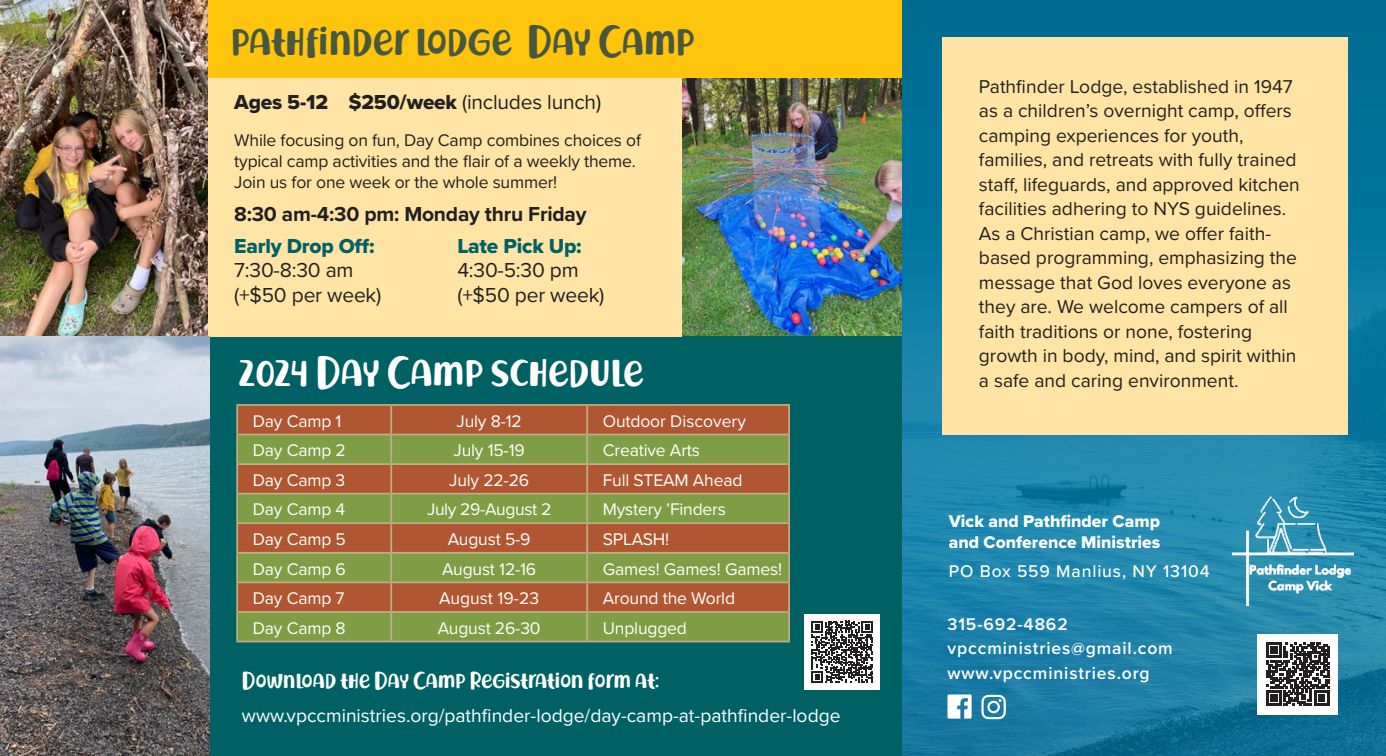
<style>
.page{position:relative;width:1386px;height:756px;background:#fff}
.page>*{position:absolute;margin:0;border:0;box-sizing:border-box;transform-origin:0 0}
.t1{font:38.5px "Richela Kids";color:#48583e}
.t2{font:38.5px "Richela Kids";color:#fff}
.t3{font:21px/24.5px "Proxima Nova";letter-spacing:-.01em;color:#231f20}
.t4{font:21px "Richela Kids";letter-spacing:-.005em;color:#fff}
.t5{font:21px "Proxima Nova Extrabld";letter-spacing:-.01em;color:#231f20}
.t6{font:700 21px "Proxima Nova";letter-spacing:-.01em;color:#231f20}
.t7{font:21px "Proxima Nova Extrabld";letter-spacing:-.01em;color:#006164}
.t8{font:19.25px/24.5px "Proxima Nova";color:#231f20}
.t9{font:19.25px "Proxima Nova";color:#fff}
.t10{font:17.5px "Proxima Nova";letter-spacing:-.01em;color:#fff}
.t11{font:17.5px/21px "Proxima Nova";letter-spacing:-.01em;color:#231f20}
.t12{font:600 17.5px/24.5px "Proxima Nova";letter-spacing:.05em;color:#fff}
.t13{font:17.5px/21px "Proxima Nova Extrabld";color:#fff}
.t14{font:500 17.5px "Proxima Nova";letter-spacing:.05em;color:#fff}
.s1{font-family:"Proxima Nova"}
</style>
<div class="page">
<img style="left:682px;top:77px;width:220px;height:259px">
<svg style="left:902px;top:0;width:484px;height:756px;background:#177ea4"></svg>
<div style="left:207px;top:336px;width:695px;height:420px;background:#006164"></div>
<div style="left:207px;top:77px;width:475px;height:259px;background:#ffe4a6"></div>
<div style="left:942px;top:38px;width:406px;height:397px;background:#ffe4a6"></div>
<div style="left:238px;top:406px;width:550px;height:28px;background:#b05632"></div>
<svg style="left:238px;top:435px;width:550px;height:206px;background:#947e3d"></svg>
<hr style="left:236px;top:404px;width:155px;height:2px;background:#c0ad87">
<hr style="left:236px;top:406px;width:2px;height:28px;background:#c0ad87">
<hr style="left:391px;top:404px;width:196px;height:2px;background:#c0ad87">
<hr style="left:390px;top:406px;width:2px;height:28px;background:#c0ad87">
<hr style="left:587px;top:404px;width:203px;height:2px;background:#c0ad87">
<hr style="left:586px;top:406px;width:2px;height:28px;background:#c0ad87">
<hr style="left:788px;top:406px;width:2px;height:28px;background:#c0ad87">
<hr style="left:236px;top:434px;width:155px;height:1px;background:#c0ad87">
<hr style="left:236px;top:435px;width:2px;height:28px;background:#c0ad87">
<hr style="left:391px;top:434px;width:196px;height:1px;background:#c0ad87">
<hr style="left:390px;top:435px;width:2px;height:28px;background:#c0ad87">
<hr style="left:587px;top:434px;width:203px;height:1px;background:#c0ad87">
<hr style="left:586px;top:435px;width:2px;height:28px;background:#c0ad87">
<hr style="left:788px;top:435px;width:2px;height:28px;background:#c0ad87">
<hr style="left:236px;top:463px;width:155px;height:2px;background:#c0ad87">
<hr style="left:236px;top:465px;width:2px;height:28px;background:#c0ad87">
<hr style="left:391px;top:463px;width:196px;height:2px;background:#c0ad87">
<hr style="left:390px;top:465px;width:2px;height:28px;background:#c0ad87">
<hr style="left:587px;top:463px;width:203px;height:2px;background:#c0ad87">
<hr style="left:586px;top:465px;width:2px;height:28px;background:#c0ad87">
<hr style="left:788px;top:465px;width:2px;height:28px;background:#c0ad87">
<hr style="left:236px;top:493px;width:155px;height:2px;background:#c0ad87">
<hr style="left:236px;top:495px;width:2px;height:27px;background:#c0ad87">
<hr style="left:391px;top:493px;width:196px;height:2px;background:#c0ad87">
<hr style="left:390px;top:495px;width:2px;height:27px;background:#c0ad87">
<hr style="left:587px;top:493px;width:203px;height:2px;background:#c0ad87">
<hr style="left:586px;top:495px;width:2px;height:27px;background:#c0ad87">
<hr style="left:788px;top:495px;width:2px;height:27px;background:#c0ad87">
<hr style="left:236px;top:522px;width:155px;height:2px;background:#c0ad87">
<hr style="left:236px;top:524px;width:2px;height:28px;background:#c0ad87">
<hr style="left:391px;top:522px;width:196px;height:2px;background:#c0ad87">
<hr style="left:390px;top:524px;width:2px;height:28px;background:#c0ad87">
<hr style="left:587px;top:522px;width:203px;height:2px;background:#c0ad87">
<hr style="left:586px;top:524px;width:2px;height:28px;background:#c0ad87">
<hr style="left:788px;top:524px;width:2px;height:28px;background:#c0ad87">
<hr style="left:236px;top:552px;width:155px;height:2px;background:#c0ad87">
<hr style="left:236px;top:554px;width:2px;height:28px;background:#c0ad87">
<hr style="left:391px;top:552px;width:196px;height:2px;background:#c0ad87">
<hr style="left:390px;top:554px;width:2px;height:28px;background:#c0ad87">
<hr style="left:587px;top:552px;width:203px;height:2px;background:#c0ad87">
<hr style="left:586px;top:554px;width:2px;height:28px;background:#c0ad87">
<hr style="left:788px;top:554px;width:2px;height:28px;background:#c0ad87">
<hr style="left:236px;top:582px;width:155px;height:1px;background:#c0ad87">
<hr style="left:236px;top:583px;width:2px;height:28px;background:#c0ad87">
<hr style="left:391px;top:582px;width:196px;height:1px;background:#c0ad87">
<hr style="left:390px;top:583px;width:2px;height:28px;background:#c0ad87">
<hr style="left:587px;top:582px;width:203px;height:1px;background:#c0ad87">
<hr style="left:586px;top:583px;width:2px;height:28px;background:#c0ad87">
<hr style="left:788px;top:583px;width:2px;height:28px;background:#c0ad87">
<hr style="left:236px;top:611px;width:155px;height:2px;background:#c0ad87">
<hr style="left:236px;top:613px;width:2px;height:28px;background:#c0ad87">
<hr style="left:391px;top:611px;width:196px;height:2px;background:#c0ad87">
<hr style="left:390px;top:613px;width:2px;height:28px;background:#c0ad87">
<hr style="left:587px;top:611px;width:203px;height:2px;background:#c0ad87">
<hr style="left:586px;top:613px;width:2px;height:28px;background:#c0ad87">
<hr style="left:788px;top:613px;width:2px;height:28px;background:#c0ad87">
<hr style="left:236px;top:641px;width:155px;height:1px;background:#c0ad87">
<hr style="left:391px;top:641px;width:196px;height:1px;background:#c0ad87">
<hr style="left:587px;top:641px;width:203px;height:1px;background:#c0ad87">
<img style="left:1233px;top:485px;width:120px;height:121px">
<div style="left:805px;top:614px;width:75px;height:75px;background:#fff"></div>
<svg style="left:811px;top:621px;width:62px;height:62px"></svg>
<div style="left:195px;top:0;width:707px;height:77px;background:#ffc40c"></div>
<div style="left:1257px;top:634px;width:81px;height:81px;background:#fff"></div>
<svg style="left:1266px;top:643px;width:63px;height:63px"></svg>
<img style="left:0;top:0;width:207px;height:336px">
<img style="left:0;top:336px;width:209px;height:420px">
<svg style="left:981px;top:695px;width:25px;height:24px"></svg>
<svg style="left:948px;top:695px;width:24px;height:24px"></svg>
<h1 class="t1" style="left:231px;top:19px;width:465px">pathfinder lodge Day Camp</h1>
<p class="t5" style="left:234px;top:87px;width:368px">Ages 5-12 $250/week <span class="s1">(includes lunch)</span></p>
<p class="t11" style="left:234px;top:129px;width:408px">While focusing on fun, Day Camp combines choices of typical camp activities and the flair of a weekly theme.<br>Join us for one week or the whole summer!</p>
<p class="t6" style="left:234px;top:198px;width:354px">8:30 am-4:30 pm: Monday thru Friday</p>
<p class="t7" style="left:234px;top:230px;width:142px">Early Drop Off:</p>
<p class="t3" style="left:234px;top:257px;width:149px">7:30-8:30 am (+$50 per week)</p>
<p class="t7" style="left:457px;top:230px;width:126px">Late Pick Up:</p>
<p class="t3" style="left:457px;top:257px;width:149px">4:30-5:30 pm (+$50 per week)</p>
<h1 class="t2" style="left:239px;top:350px;width:406px">2024 Day Camp schedule</h1>
<p class="t10" style="left:253px;top:408px;width:90px">Day Camp 1</p>
<p class="t10" style="left:457px;top:408px;width:67px">July 8-12</p>
<p class="t10" style="left:603px;top:408px;width:145px">Outdoor Discovery</p>
<p class="t10" style="left:253px;top:437px;width:95px">Day Camp 2</p>
<p class="t10" style="left:454px;top:437px;width:73px">July 15-19</p>
<p class="t10" style="left:603px;top:437px;width:99px">Creative Arts</p>
<p class="t10" style="left:253px;top:467px;width:94px">Day Camp 3</p>
<p class="t10" style="left:449px;top:467px;width:81px">July 22-26</p>
<p class="t10" style="left:603px;top:467px;width:141px">Full STEAM Ahead</p>
<p class="t10" style="left:253px;top:496px;width:94px">Day Camp 4</p>
<p class="t10" style="left:427px;top:496px;width:126px">July 29-August 2</p>
<p class="t10" style="left:603px;top:496px;width:125px">Mystery ’Finders</p>
<p class="t10" style="left:253px;top:526px;width:95px">Day Camp 5</p>
<p class="t10" style="left:448px;top:526px;width:84px">August 5-9</p>
<p class="t10" style="left:603px;top:526px;width:68px">SPLASH!</p>
<p class="t10" style="left:253px;top:556px;width:95px">Day Camp 6</p>
<p class="t10" style="left:442px;top:556px;width:96px">August 12-16</p>
<p class="t10" style="left:603px;top:556px;width:181px">Games! Games! Games!</p>
<p class="t10" style="left:253px;top:585px;width:93px">Day Camp 7</p>
<p class="t10" style="left:439px;top:585px;width:101px">August 19-23</p>
<p class="t10" style="left:603px;top:585px;width:134px">Around the World</p>
<p class="t10" style="left:253px;top:615px;width:94px">Day Camp 8</p>
<p class="t10" style="left:438px;top:615px;width:104px">August 26-30</p>
<p class="t10" style="left:603px;top:615px;width:86px">Unplugged</p>
<p class="t4" style="left:242px;top:668px;width:419px">Download the Day Camp Registration form at:</p>
<p class="t9" style="left:242px;top:701px;width:600px">www.vpccministries.org/pathfinder-lodge/day-camp-at-pathfinder-lodge</p>
<p class="t8" style="left:979px;top:73px;width:322px">Pathfinder Lodge, established in 1947 as a children’s overnight camp, offers camping experiences for youth, families, and retreats with fully trained staff, lifeguards, and approved kitchen facilities adhering to NYS guidelines.<br>As a Christian camp, we offer faith&shy;based programming, emphasizing the message that God loves everyone as they are. We welcome campers of all faith traditions or none, fostering growth in body, mind, and spirit within</p>
<p class="t8" style="left:979px;top:367px;width:261px">a safe and caring environment.</p>
<p class="t13" style="left:949px;top:510px;width:213px">Vick and Pathfinder Camp and Conference Ministries</p>
<p class="t14" style="left:949px;top:558px;width:263px">PO Box 559 Manlius, NY 13104</p>
<p class="t12" style="left:948px;top:611px;width:227px">315-692-4862 vpccministries@gmail.com www.vpccministries.org</p>
</div>
